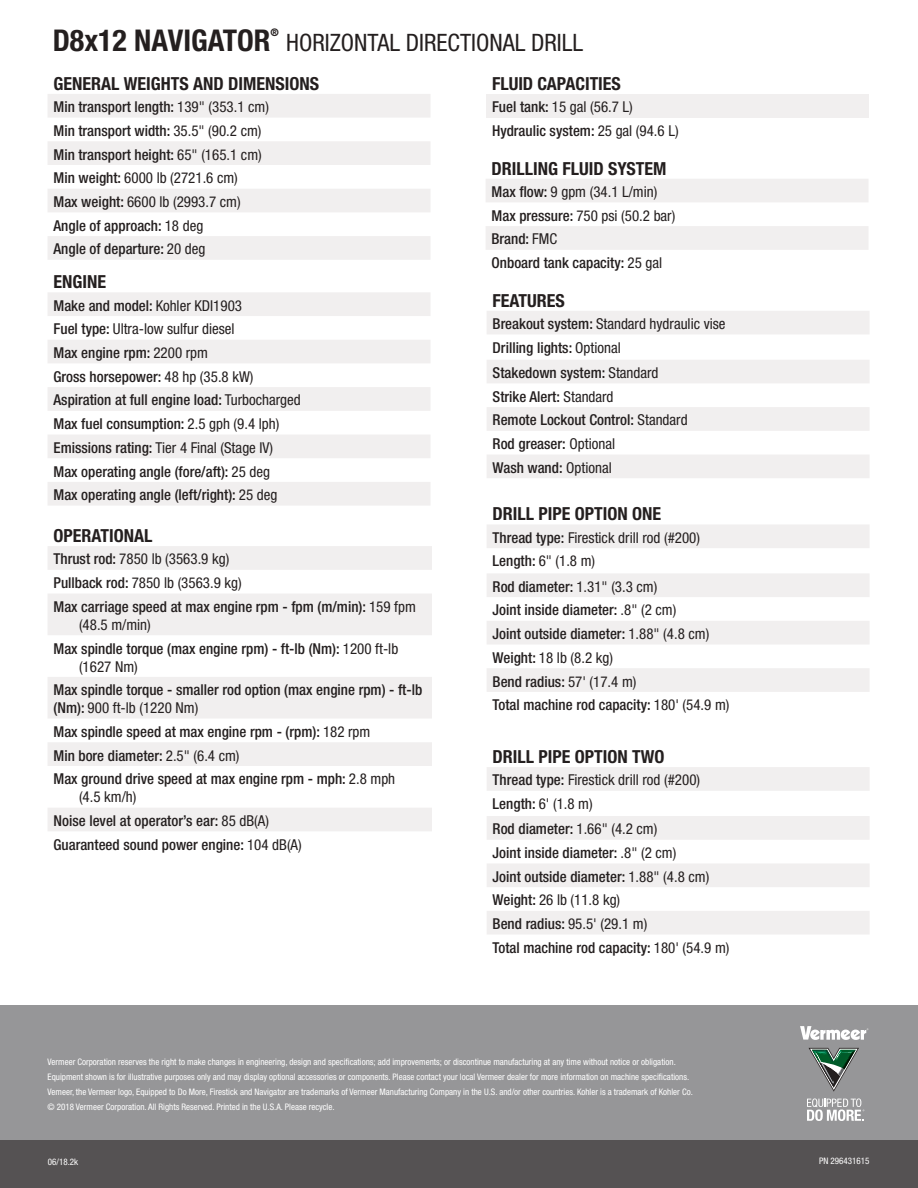
<style>
.page{position:relative;width:918px;height:1188px;background:#fff}
.page>*{position:absolute;margin:0;border:0;box-sizing:border-box;transform-origin:0 0}
.t1{font:700 condensed 30px "Helvetica Neue";color:#241f1f}
.t2{font:condensed 24px "Helvetica Neue";color:#241f1f}
.t3{font:700 condensed 18px "Helvetica Neue";color:#241f1f}
.t4{font:500 condensed 15px/23.7px "Helvetica Neue";color:#241f1f}
.t5{font:condensed 15px/23.7px "Helvetica Neue";color:#241f1f}
.t6{font:700 condensed 10.5px "Helvetica Neue";color:#241f1f}
.t7{font:condensed 9px/15px "Helvetica Neue";color:#fff}
.s1{font-weight:400}
.s2{font-weight:500}
</style>
<div class="page">
<div style="left:0;top:1005px;width:918px;height:151px;background:#969698"></div>
<svg style="left:800px;top:1026px;width:68px;height:14px"></svg>
<svg style="left:807px;top:1098px;width:57px;height:23px"></svg>
<svg style="left:809px;top:1048px;width:50px;height:44px"></svg>
<div style="left:0;top:1140px;width:918px;height:48px;background:#555253"></div>
<svg style="left:48px;top:546px;width:384px;height:285px;fill:#f1efef"></svg>
<svg style="left:486px;top:179px;width:382px;height:71px"></svg>
<svg style="left:48px;top:94px;width:382px;height:166px;fill:#f1efef"></svg>
<svg style="left:48px;top:292px;width:382px;height:213px;fill:#f1efef"></svg>
<div style="left:486px;top:94px;width:383px;height:23px;background:#f1efef"></div>
<svg style="left:487px;top:525px;width:382px;height:167px;fill:#f1efef"></svg>
<svg style="left:487px;top:311px;width:382px;height:167px;fill:#f1efef"></svg>
<svg style="left:487px;top:767px;width:383px;height:167px;fill:#f1efef"></svg>
<h1 class="t1" style="left:53px;top:22px;width:219px">D8x12 NAVIGATOR</h1>
<p class="t6" style="left:271px;top:26px;width:10px">®</p>
<h2 class="t2" style="left:286px;top:29px;width:298px">HORIZONTAL DIRECTIONAL DRILL</h2>
<p class="t3" style="left:54px;top:72px;width:267px">GENERAL WEIGHTS AND DIMENSIONS</p>
<p class="t4" style="left:54px;top:95px;width:217px">Min transport length: <span class="s1">139" (353.1 cm)<br></span>Min transport width: <span class="s1">35.5" (90.2 cm)<br></span>Min transport height: <span class="s1">65" (165.1 cm)<br></span>Min weight: <span class="s1">6000 lb (2721.6 cm)<br></span>Max weight: <span class="s1">6600 lb (2993.7 cm)<br></span>Angle of approach: <span class="s1">18 deg<br></span>Angle of departure: <span class="s1">20 deg</span></p>
<p class="t3" style="left:54px;top:271px;width:54px">ENGINE</p>
<p class="t4" style="left:54px;top:293px;width:249px">Make and model: <span class="s1">Kohler KDI1903<br></span>Fuel type: <span class="s1">Ultra-low sulfur diesel<br></span>Max engine rpm: <span class="s1">2200 rpm<br></span>Gross horsepower: <span class="s1">48 hp (35.8 kW)<br></span>Aspiration at full engine load: <span class="s1">Turbocharged </span>Max fuel consumption: <span class="s1">2.5 gph (9.4 lph)<br></span>Emissions rating: <span class="s1">Tier 4 Final (Stage IV)<br></span>Max operating angle (fore/aft): <span class="s1">25 deg<br></span>Max operating angle (left/right): <span class="s1">25 deg</span></p>
<p class="t3" style="left:54px;top:525px;width:100px">OPERATIONAL</p>
<p class="t4" style="left:54px;top:547px;width:364px">Thrust rod: <span class="s1">7850 lb (3563.9 kg)<br></span>Pullback rod: <span class="s1">7850 lb (3563.9 kg)<br></span>Max carriage speed at max engine rpm - fpm (m/min): <span class="s1">159 fpm</span></p>
<p class="t4" style="left:54px;top:612px;width:346px;text-indent:26px"><span class="s1">(48.5 m/min)<br></span>Max spindle torque (max engine rpm) - ft-lb (Nm): <span class="s1">1200 ft-lb</span></p>
<p class="t5" style="left:79px;top:654px;width:60px">(1627 Nm)</p>
<p class="t4" style="left:54px;top:681px;width:370px;line-height:18px">Max spindle torque - smaller rod option (max engine rpm) - ft-lb (Nm): <span class="s1">900 ft-lb (1220 Nm)</span></p>
<p class="t4" style="left:54px;top:719px;width:343px">Max spindle speed at max engine rpm - (rpm): <span class="s1">182 rpm<br></span>Min bore diameter: <span class="s1">2.5" (6.4 cm)<br></span>Max ground drive speed at max engine rpm - mph: <span class="s1">2.8 mph</span></p>
<p class="t4" style="left:54px;top:785px;width:250px;text-indent:26px"><span class="s1">(4.5 km/h)<br></span>Noise level at operator’s ear: <span class="s1">85 dB(A)<br></span>Guaranteed sound power engine: <span class="s1">104 dB(A)</span></p>
<p class="t3" style="left:492px;top:72px;width:130px">FLUID CAPACITIES</p>
<p class="t4" style="left:492px;top:95px;width:188px">Fuel tank: <span class="s1">15 gal (56.7 L)<br></span>Hydraulic system: <span class="s1">25 gal (94.6 L)</span></p>
<p class="t3" style="left:492px;top:157px;width:176px">DRILLING FLUID SYSTEM</p>
<p class="t4" style="left:492px;top:180px;width:185px">Max flow: <span class="s1">9 gpm (34.1 L/min)<br></span>Max pressure: <span class="s1">750 psi (50.2 bar)<br></span>Brand: <span class="s1">FMC<br></span>Onboard tank capacity: <span class="s1">25 gal</span></p>
<p class="t3" style="left:493px;top:289px;width:74px">FEATURES</p>
<p class="t4" style="left:493px;top:312px;width:235px">Breakout system: <span class="s1">Standard hydraulic vise<br></span>Drilling lights: <span class="s1">Optional</span></p>
<p class="t4" style="left:493px;top:361px;width:197px">Stakedown system: <span class="s1">Standard<br></span>Strike Alert: <span class="s1">Standard<br></span>Remote Lockout Control: <span class="s1">Standard<br></span>Rod greaser: <span class="s1">Optional<br></span>Wash wand: <span class="s1">Optional</span></p>
<p class="t3" style="left:493px;top:503px;width:170px">DRILL PIPE OPTION ONE</p>
<p class="t5" style="left:493px;top:525px;width:209px"><span class="s2">Thread type:</span> Firestick drill rod (#200)<br><span class="s2">Length:</span> 6" (1.8 m)</p>
<p class="t4" style="left:493px;top:574px;width:238px">Rod diameter: <span class="s1">1.31" (3.3 cm)<br></span>Joint inside diameter: <span class="s1">.8" (2 cm)<br></span>Joint outside diameter: <span class="s1">1.88" (4.8 cm)<br></span>Weight: <span class="s1">18 lb (8.2 kg)<br></span>Bend radius: <span class="s1">57' (17.4 m)<br></span>Total machine rod capacity: <span class="s1">180' (54.9 m)</span></p>
<p class="t3" style="left:493px;top:746px;width:173px">DRILL PIPE OPTION TWO</p>
<p class="t5" style="left:493px;top:768px;width:209px"><span class="s2">Thread type:</span> Firestick drill rod (#200)<br><span class="s2">Length:</span> 6' (1.8 m)</p>
<p class="t4" style="left:493px;top:817px;width:238px">Rod diameter: <span class="s1">1.66" (4.2 cm)<br></span>Joint inside diameter: <span class="s1">.8" (2 cm)<br></span>Joint outside diameter: <span class="s1">1.88" (4.8 cm)<br></span>Weight: <span class="s1">26 lb (11.8 kg)<br></span>Bend radius: <span class="s1">95.5' (29.1 m)<br></span>Total machine rod capacity: <span class="s1">180' (54.9 m)</span></p>
<p class="t7" style="left:48px;top:1055px;width:647px">Vermeer Corporation reserves the right to make changes in engineering, design and specifications; add improvements; or discontinue manufacturing at any time without notice or obligation.<br>Equipment shown is for illustrative purposes only and may display optional accessories or components. Please contact your local Vermeer dealer for more information on machine specifications.<br>Vemeer, the Vermeer logo, Equipped to Do More, Firestick and Navigator are trademarks of Vermeer Manufacturing Company in the U.S. and/or other countries. Kohler is a trademark of Kohler Co. © 2018 Vermeer Corporation. All Rights Reserved. Printed in the U.S.A. Please recycle.</p>
<p class="t7" style="left:48px;top:1155px;width:32px">06/18.2k</p>
<p class="t7" style="left:819px;top:1154px;width:52px">PN 296431615</p>
</div>
